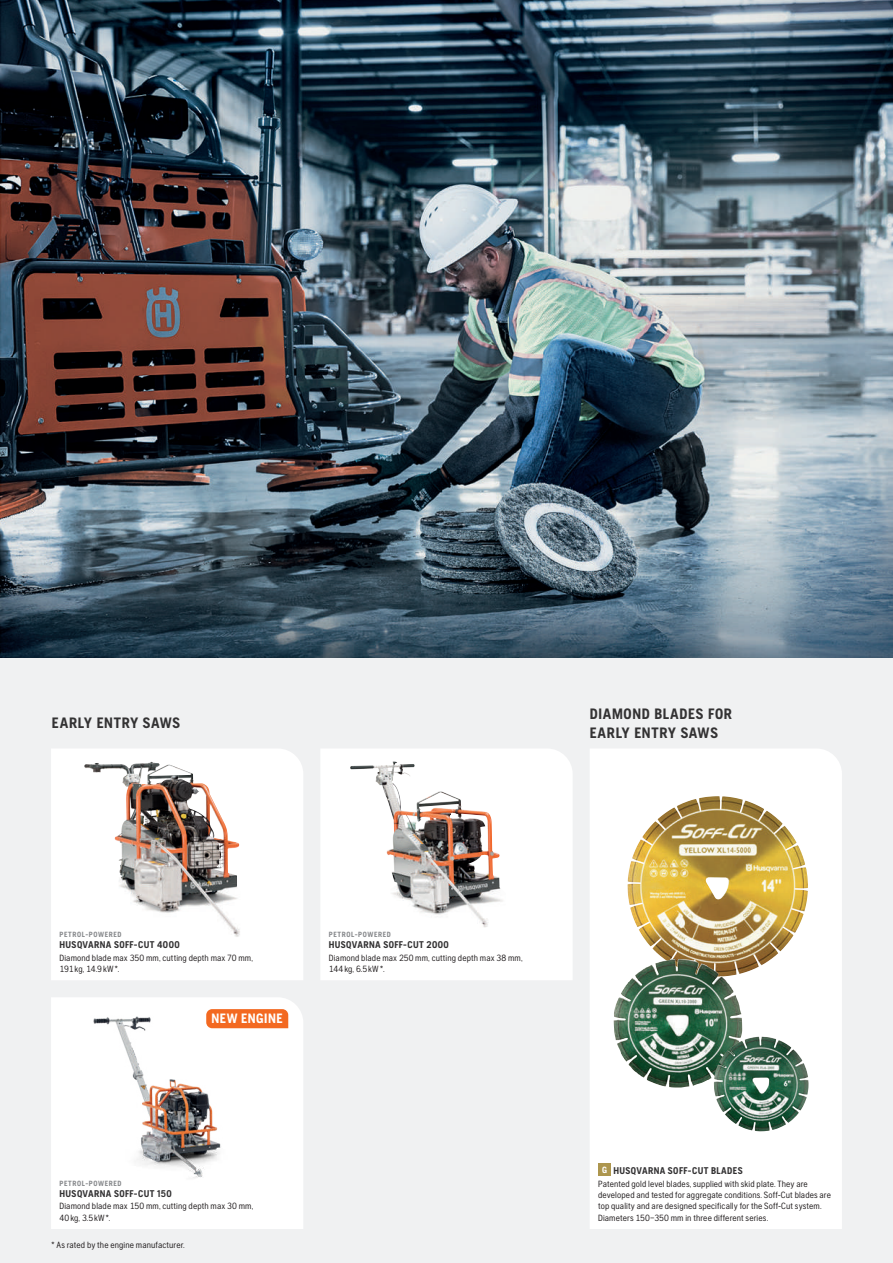
<style>
.page{position:relative;width:893px;height:1263px;background:#f0f1f2}
.page>*{position:absolute;margin:0;border:0;box-sizing:border-box;transform-origin:0 0}
.t1{font:700 15px/19.5px "Husqvarna Gothic";letter-spacing:.045em;color:#333233}
.t2{font:700 13.5px "Husqvarna Gothic";letter-spacing:.04em;color:#fff}
.t3{font:700 9.75px "Husqvarna Gothic";letter-spacing:.04em;color:#333233}
.t4{font:9px/11.2px "Husqvarna Gothic";letter-spacing:.015em;color:#231f20}
.t5{font:700 7.5px "Husqvarna Gothic";letter-spacing:.08em;color:#87898c}
</style>
<div class="page">
<svg style="left:51px;top:749px;width:252px;height:231px;fill:#fff"></svg>
<svg style="left:590px;top:749px;width:252px;height:480px;fill:#fff"></svg>
<svg style="left:321px;top:749px;width:251px;height:231px;fill:#fff"></svg>
<div style="left:51px;top:1184px;width:252px;height:45px;background:#fff"></div>
<img style="left:84px;top:762px;width:67px;height:11px">
<img style="left:350px;top:762px;width:48px;height:132px">
<img style="left:51px;top:998px;width:252px;height:186px">
<img style="left:627px;top:796px;width:86px;height:111px">
<img style="left:613px;top:959px;width:116px;height:128px">
<img style="left:714px;top:1037px;width:47px;height:87px">
<img style="left:0;top:0;width:893px;height:657px">
<div style="left:598px;top:1163px;width:13px;height:13px;background:#ad964e"></div>
<svg style="left:206px;top:1009px;width:82px;height:19px;background:#f36c26"></svg>
<h1 class="t1" style="left:52px;top:713px;width:130px">EARLY ENTRY SAWS</h1>
<h1 class="t1" style="left:590px;top:703px;width:144px">DIAMOND BLADES FOR<br>EARLY ENTRY SAWS</h1>
<p class="t5" style="left:60px;top:930px;width:64px">PETROL-POWERED</p>
<p class="t3" style="left:60px;top:939px;width:122px">HUSQVARNA SOFF-CUT 4000</p>
<p class="t4" style="left:60px;top:952px;width:195px">Diamond blade max 350 mm, cutting depth max 70 mm,<br>191kg, 14.9kW*.</p>
<h2 class="t2" style="left:212px;top:1011px;width:73px">NEW ENGINE</h2>
<p class="t5" style="left:329px;top:930px;width:64px">PETROL-POWERED</p>
<p class="t3" style="left:329px;top:939px;width:121px">HUSQVARNA SOFF-CUT 2000</p>
<p class="t4" style="left:329px;top:952px;width:195px">Diamond blade max 250 mm, cutting depth max 38 mm,<br>144kg, 6.5kW*.</p>
<p class="t5" style="left:60px;top:1179px;width:64px">PETROL-POWERED</p>
<p class="t3" style="left:60px;top:1188px;width:114px">HUSQVARNA SOFF-CUT 150</p>
<p class="t4" style="left:60px;top:1200px;width:195px">Diamond blade max 150 mm, cutting depth max 30 mm,<br>40kg, 3.5kW*.</p>
<p class="t4" style="left:51px;top:1239px;width:135px">* As rated by the engine manufacturer.</p>
<p class="t3" style="left:602px;top:1165px;width:142px"><sup>G</sup> HUSQVARNA SOFF-CUT BLADES</p>
<p class="t4" style="left:598px;top:1178px;width:234px">Patented gold level blades, supplied with skid plate. They are developed and tested for aggregate conditions. Soff-Cut blades are top quality and are designed specifically for the Soff-Cut system.<br>Diameters 150–350 mm in three different series.</p>
</div>
